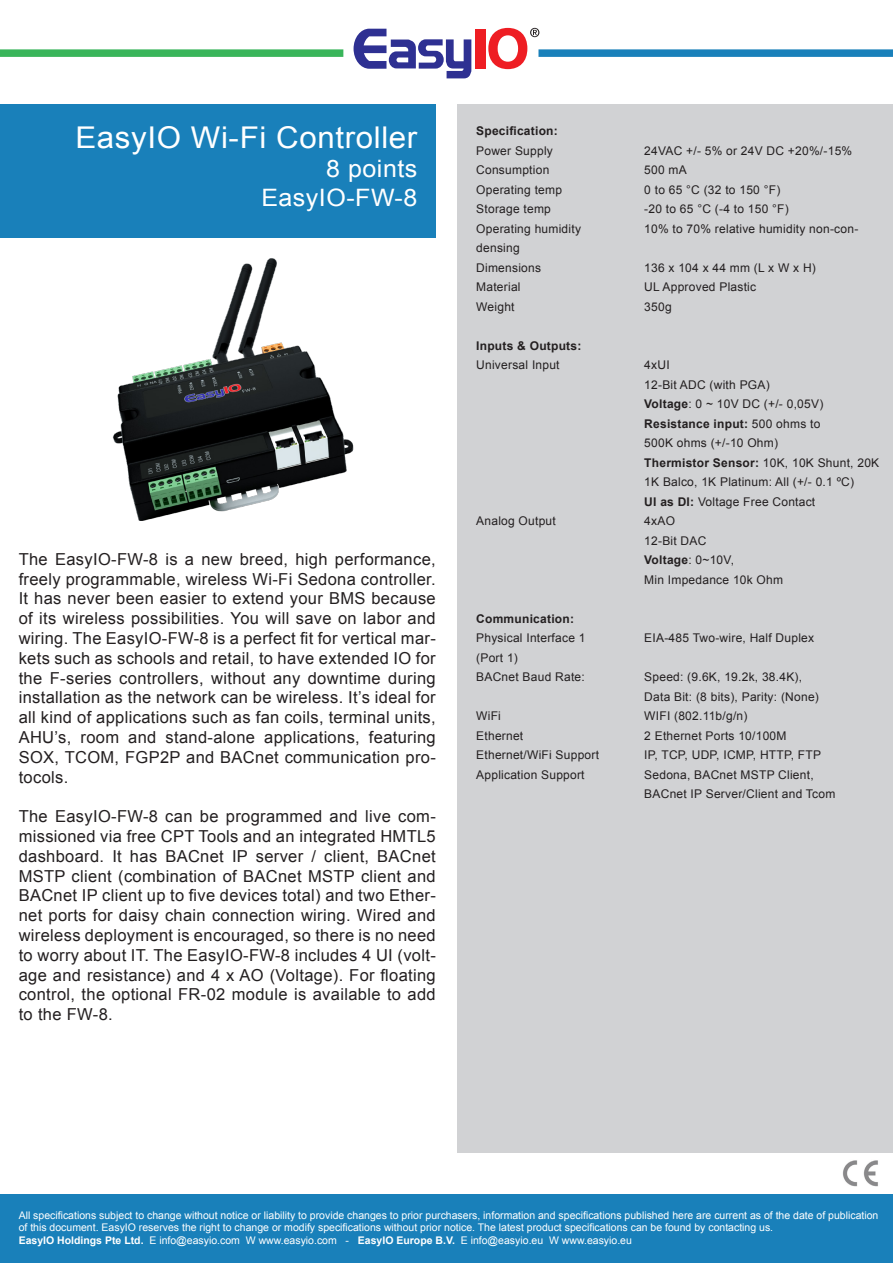
<style>
.page{position:relative;width:893px;height:1263px;background:#fff}
.page>*{position:absolute;margin:0;border:0;box-sizing:border-box;transform-origin:0 0}
.Product_title{font:30px "Arial";letter-spacing:.02em;color:#fff;scale:1.04 1}
.Product_subtitle{font:24px "Arial";letter-spacing:.02em;color:#fff;scale:1.04 1}
.Plain_text{font:16.5px/19.8px "Arial";letter-spacing:.02em;color:#231f20;text-align:justify}
.Technical_specs{font:12px "Arial";letter-spacing:.02em;color:#231f20}
.Technical_specs-2{font:700 12px "Arial";letter-spacing:.02em;color:#231f20}
.Technical_specs_bold{font:700 12px "Arial";letter-spacing:.02em;color:#231f20}
.Footer_text{font:10.5px/12.6px "Arial";color:#fff}
.Plain_text-2{font:10.5px "Arial";color:#fff}
.s1{font-weight:700}
.s2{font-weight:400}
</style>
<div class="page">
<svg style="left:354px;top:29px;width:117px;height:49px"></svg>
<div style="left:475px;top:29px;width:10px;height:39px;background:#ee1d23"></div>
<svg style="left:488px;top:28px;width:51px;height:41px"></svg>
<div style="left:0;top:49px;width:343px;height:8px;background:#39b55a"></div>
<div style="left:538px;top:49px;width:355px;height:8px;background:#1980ba"></div>
<div style="left:0;top:1195px;width:893px;height:68px;background:#1980ba"></div>
<div style="left:0;top:104px;width:436px;height:134px;background:#1980ba"></div>
<div style="left:457px;top:104px;width:436px;height:1048px;background:#d1d2d4"></div>
<img style="left:112px;top:258px;width:242px;height:263px">
<img style="left:843px;top:1160px;width:35px;height:26px">
<p class="Product_title" style="left:75px;top:118px;width:330px">EasyIO Wi-Fi Controller</p>
<p class="Product_subtitle" style="left:326px;top:153px;width:89px">8 points</p>
<p class="Product_subtitle" style="left:261px;top:182px;width:151px">EasyIO-FW-8</p>
<p class="Plain_text" style="left:19px;top:549px;width:419px">The EasyIO-FW-8 is a new breed, high performance, freely programmable, wireless Wi-Fi Sedona controller.<br>It has never been easier to extend your BMS because of its wireless possibilities. You will save on labor and wiring. The EasyIO-FW-8 is a perfect fit for vertical mar&shy;kets such as schools and retail, to have extended IO for the F-series controllers, without any downtime during installation as the network can be wireless. It’s ideal for all kind of applications such as fan coils, terminal units, AHU’s, room and stand-alone applications, featuring SOX, TCOM, FGP2P and BACnet communication pro&shy;tocols.</p>
<p class="Plain_text" style="left:19px;top:807px;width:419px">The EasyIO-FW-8 can be programmed and live com&shy;missioned via free CPT Tools and an integrated HMTL5 dashboard. It has BACnet IP server / client, BACnet MSTP client (combination of BACnet MSTP client and BACnet IP client up to five devices total) and two Ether&shy;net ports for daisy chain connection wiring. Wired and wireless deployment is encouraged, so there is no need to worry about IT. The EasyIO-FW-8 includes 4 UI (volt&shy;age and resistance) and 4 x AO (Voltage). For floating control, the optional FR-02 module is available to add to the FW-8.</p>
<p class="Technical_specs_bold" style="left:476px;top:123px;width:83px">Specification:</p>
<p class="Technical_specs" style="left:476px;top:142px;width:78px">Power Supply</p>
<p class="Technical_specs" style="left:644px;top:142px;width:209px">24VAC +/- 5% or 24V DC +20%/-15%</p>
<p class="Technical_specs" style="left:476px;top:162px;width:75px">Consumption</p>
<p class="Technical_specs" style="left:644px;top:162px;width:44px">500 mA</p>
<p class="Technical_specs" style="left:476px;top:181px;width:87px">Operating temp</p>
<p class="Technical_specs" style="left:644px;top:181px;width:138px">0 to 65 °C (32 to 150 °F)</p>
<p class="Technical_specs" style="left:476px;top:201px;width:76px">Storage temp</p>
<p class="Technical_specs" style="left:644px;top:201px;width:146px">-20 to 65 °C (-4 to 150 °F)</p>
<p class="Technical_specs" style="left:476px;top:220px;width:106px">Operating humidity</p>
<p class="Technical_specs" style="left:644px;top:220px;width:216px">10% to 70% relative humidity non-con-</p>
<p class="Technical_specs" style="left:476px;top:240px;width:45px">densing</p>
<p class="Technical_specs" style="left:476px;top:259px;width:66px">Dimensions</p>
<p class="Technical_specs" style="left:644px;top:259px;width:173px">136 x 104 x 44 mm (L x W x H)</p>
<p class="Technical_specs" style="left:476px;top:279px;width:46px">Material</p>
<p class="Technical_specs" style="left:644px;top:279px;width:113px">UL Approved Plastic</p>
<p class="Technical_specs" style="left:476px;top:298px;width:40px">Weight</p>
<p class="Technical_specs" style="left:644px;top:298px;width:29px">350g</p>
<p class="Technical_specs_bold" style="left:476px;top:337px;width:107px">Inputs &amp; Outputs:</p>
<p class="Technical_specs" style="left:476px;top:357px;width:85px">Universal Input</p>
<p class="Technical_specs" style="left:644px;top:357px;width:27px">4xUI</p>
<p class="Technical_specs" style="left:644px;top:376px;width:127px">12-Bit ADC (with PGA)</p>
<p class="Technical_specs" style="left:644px;top:396px;width:181px"><span class="s1">Voltage</span>: 0 ~ 10V DC (+/- 0,05V)</p>
<p class="Technical_specs-2" style="left:644px;top:415px;width:178px">Resistance input: <span class="s2">500 ohms to</span></p>
<p class="Technical_specs" style="left:644px;top:435px;width:135px">500K ohms (+/-10 Ohm)</p>
<p class="Technical_specs-2" style="left:644px;top:454px;width:236px">Thermistor Sensor: <span class="s2">10K, 10K Shunt, 20K</span></p>
<p class="Technical_specs" style="left:644px;top:474px;width:211px">1K Balco, 1K Platinum: All (+/- 0.1 ºC)</p>
<p class="Technical_specs" style="left:644px;top:493px;width:173px"><span class="s1">UI as DI:</span> Voltage Free Contact</p>
<p class="Technical_specs" style="left:476px;top:513px;width:81px">Analog Output</p>
<p class="Technical_specs" style="left:644px;top:513px;width:32px">4xAO</p>
<p class="Technical_specs" style="left:644px;top:532px;width:64px">12-Bit DAC</p>
<p class="Technical_specs-2" style="left:644px;top:552px;width:91px">Voltage<span class="s2">: 0~10V,</span></p>
<p class="Technical_specs" style="left:644px;top:571px;width:140px">Min Impedance 10k Ohm</p>
<p class="Technical_specs_bold" style="left:476px;top:610px;width:99px">Communication:</p>
<p class="Technical_specs" style="left:476px;top:630px;width:111px">Physical Interface 1</p>
<p class="Technical_specs" style="left:644px;top:630px;width:171px">EIA-485 Two-wire, Half Duplex</p>
<p class="Technical_specs" style="left:476px;top:649px;width:43px">(Port 1)</p>
<p class="Technical_specs" style="left:476px;top:669px;width:110px">BACnet Baud Rate:</p>
<p class="Technical_specs" style="left:644px;top:669px;width:159px">Speed: (9.6K, 19.2k, 38.4K),</p>
<p class="Technical_specs" style="left:644px;top:688px;width:176px">Data Bit: (8 bits), Parity: (None)</p>
<p class="Technical_specs" style="left:476px;top:708px;width:26px">WiFi</p>
<p class="Technical_specs" style="left:644px;top:708px;width:105px">WIFI (802.11b/g/n)</p>
<p class="Technical_specs" style="left:476px;top:727px;width:49px">Ethernet</p>
<p class="Technical_specs" style="left:644px;top:727px;width:144px">2 Ethernet Ports 10/100M</p>
<p class="Technical_specs" style="left:476px;top:747px;width:124px">Ethernet/WiFi Support</p>
<p class="Technical_specs" style="left:644px;top:747px;width:178px">IP, TCP, UDP, ICMP, HTTP, FTP</p>
<p class="Technical_specs" style="left:476px;top:766px;width:110px">Application Support</p>
<p class="Technical_specs" style="left:644px;top:766px;width:171px">Sedona, BACnet MSTP Client,</p>
<p class="Technical_specs" style="left:644px;top:786px;width:193px">BACnet IP Server/Client and Tcom</p>
<p class="Footer_text" style="left:19px;top:1209px;width:861px">All specifications subject to change without notice or liability to provide changes to prior purchasers, information and specifications published here are current as of the date of publication of this document. EasyIO reserves the right to change or modify specifications without prior notice. The latest product specifications can be found by contacting us.</p>
<p class="Plain_text-2" style="left:19px;top:1233px;width:615px"><span class="s1">EasyIO Holdings Pte Ltd.</span> E info@easyio.com W www.easyio.com - <span class="s1">EasyIO Europe B.V.</span> E info@easyio.eu W www.easyio.eu</p>
</div>
